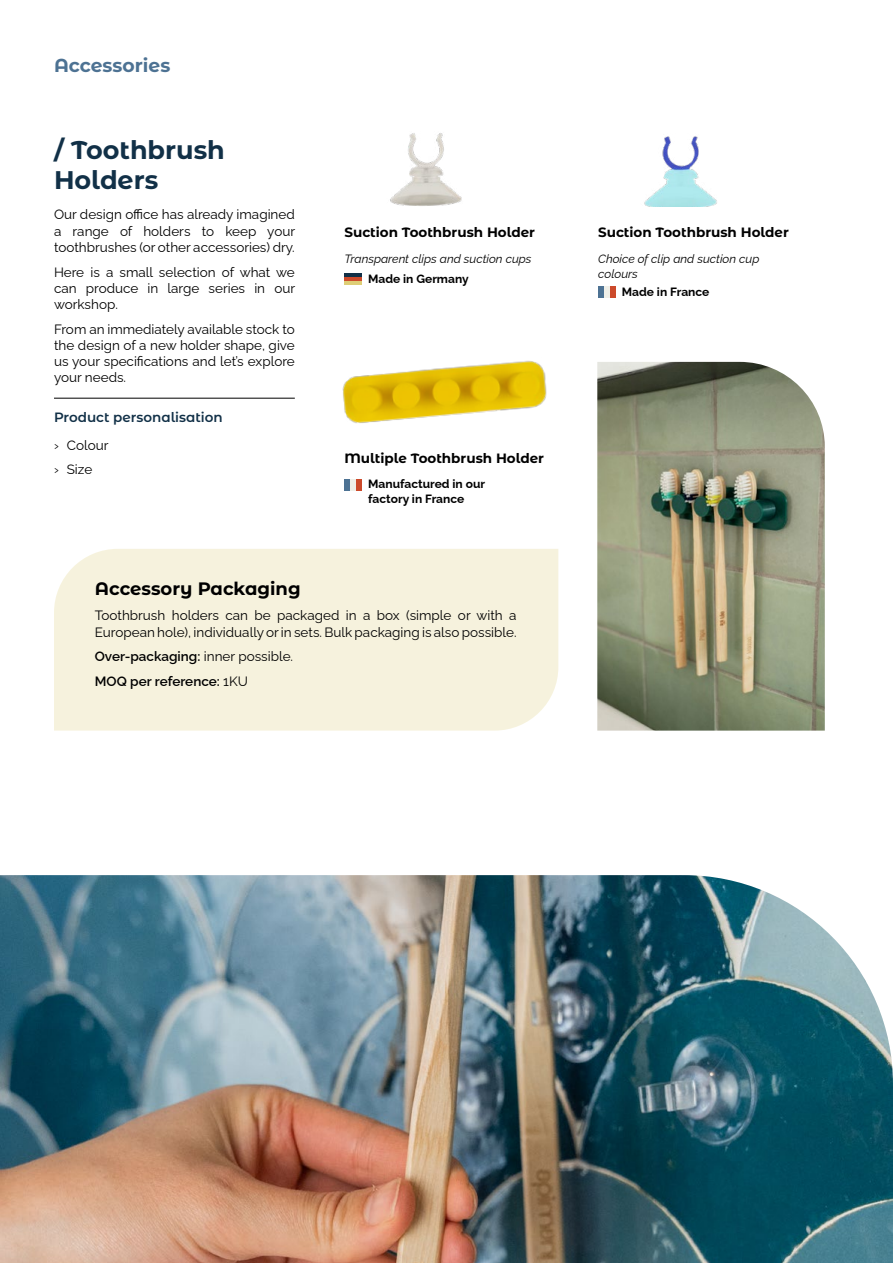
<style>
.page{position:relative;width:893px;height:1263px;background:#fff}
.page>*{position:absolute;margin:0;border:0;box-sizing:border-box;transform-origin:0 0}
.t1{font:700 25.5px/30.6px "Montserrat Alternates";color:#113047}
.t2{font:700 18.75px "Montserrat Alternates";color:#4d7293}
.t3{font:700 18px "Montserrat Alternates";color:#000}
.t4{font:13.5px/16.2px "Raleway";color:#000;text-align:justify}
.t5{font:700 13.5px "Montserrat Alternates";color:#000}
.t6{font:600 13.5px/24.8px "Raleway";color:#000}
.t7{font:600 13.5px "Montserrat Alternates";color:#113047}
.t8{font:italic 12px/14.4px "Raleway";color:#000}
.t9{font:700 12px/14.4px "Raleway";color:#000}
.s1{font-weight:400}
</style>
<div class="page">
<div style="left:54px;top:549px;width:504px;height:182px;background:#f6f2dd"></div>
<hr style="left:54px;top:398px;width:241px;height:1px;background:#000">
<img style="left:390px;top:133px;width:72px;height:73px">
<img style="left:644px;top:136px;width:73px;height:71px">
<img style="left:342px;top:360px;width:205px;height:63px">
<div style="left:344px;top:479px;width:6px;height:12px;background:#4d7293"></div>
<div style="left:350px;top:479px;width:6px;height:12px;background:#efefe8"></div>
<div style="left:356px;top:479px;width:6px;height:12px;background:#cc4a2b"></div>
<hr style="left:344px;top:281px;width:18px;height:4px;background:#dece76">
<hr style="left:344px;top:277px;width:18px;height:4px;background:#cc4a2b">
<hr style="left:344px;top:273px;width:18px;height:4px;background:#113047">
<div style="left:598px;top:287px;width:6px;height:11px;background:#4d7293"></div>
<div style="left:604px;top:287px;width:6px;height:11px;background:#efefe8"></div>
<div style="left:610px;top:287px;width:6px;height:11px;background:#cc4a2b"></div>
<img style="left:597px;top:362px;width:228px;height:369px">
<img style="left:0;top:875px;width:893px;height:388px">
<h2 class="t2" style="left:54px;top:52px;width:118px">Accessories</h2>
<h1 class="t1" style="left:54px;top:133px;width:172px">/ Toothbrush<br>Holders</h1>
<p class="t4" style="left:54px;top:205px;width:243px">Our design office has already imagined a range of holders to keep your toothbrushes (or other accessories) dry.</p>
<p class="t4" style="left:54px;top:262px;width:243px">Here is a small selection of what we can produce in large series in our workshop.</p>
<p class="t4" style="left:54px;top:319px;width:242px">From an immediately available stock to the design of a new holder shape, give us your specifications and let’s explore your needs.</p>
<p class="t7" style="left:54px;top:408px;width:170px">Product personalisation</p>
<p class="t4" style="left:54px;top:431px;width:56px;line-height:24.8px">› Colour › Size</p>
<p class="t5" style="left:344px;top:222px;width:192px">Suction Toothbrush Holder</p>
<p class="t5" style="left:598px;top:222px;width:192px">Suction Toothbrush Holder</p>
<p class="t8" style="left:344px;top:250px;width:189px">Transparent clips and suction cups</p>
<p class="t8" style="left:598px;top:250px;width:163px">Choice of clip and suction cup colours</p>
<p class="t9" style="left:368px;top:270px;width:102px">Made in Germany</p>
<p class="t9" style="left:622px;top:284px;width:89px">Made in France</p>
<p class="t5" style="left:344px;top:448px;width:201px">Multiple Toothbrush Holder</p>
<p class="t9" style="left:368px;top:476px;width:118px">Manufactured in our factory in France</p>
<h3 class="t3" style="left:95px;top:575px;width:207px">Accessory Packaging</h3>
<p class="t4" style="left:95px;top:606px;width:423px">Toothbrush holders can be packaged in a box (simple or with a<br>European hole), individually or in sets. Bulk packaging is also possible.</p>
<p class="t6" style="left:95px;top:643px;width:200px">Over-packaging: <span class="s1">inner possible.<br></span>MOQ per reference: <span class="s1">1KU</span></p>
</div>
